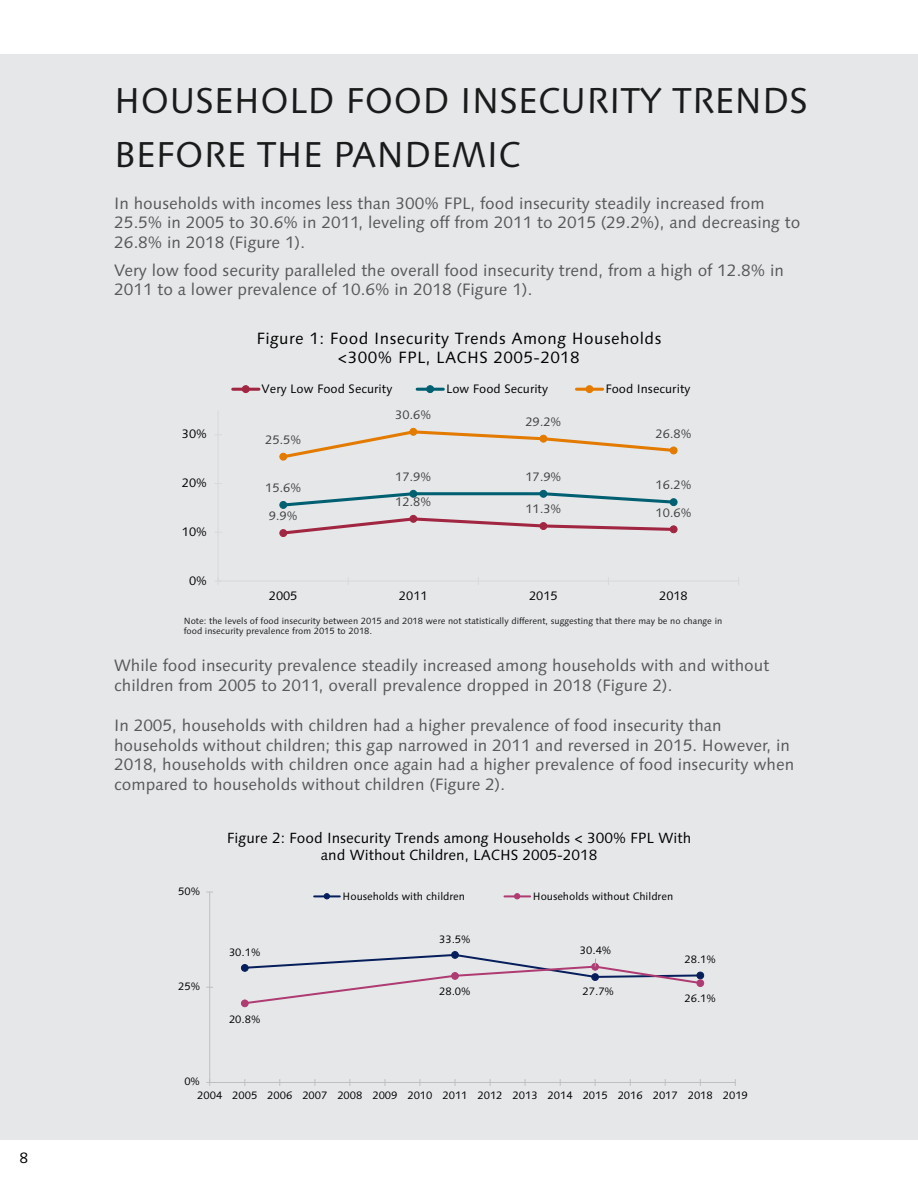
<style>
.page{position:relative;width:918px;height:1188px;background:#fff}
.page>*{position:absolute;margin:0;border:0;box-sizing:border-box;transform-origin:0 0}
.Title_page{font:36px/54px "Linotype Syntax";color:#1a1b1b}
.text_area{font:16.5px/19.8px "Linotype Syntax";color:#57585a}
.t1{font:16.35px/19.6px "Linotype Syntax";letter-spacing:.025em;color:#000;text-align:center}
.t2{font:15px "Linotype Syntax";color:#000001}
.t3{font:14.7px/17.7px "Linotype Syntax";color:#000;text-align:center}
.t4{font:12.3px "Linotype Syntax";letter-spacing:.005em;color:#000}
.t5{font:12.3px "Linotype Syntax";letter-spacing:.005em;color:#404040}
.t6{font:10.8px "Linotype Syntax";color:#000}
.text_area__w{font:9px/10.8px "Linotype Syntax";color:#1a1b1b}
</style>
<div class="page">
<div style="left:0;top:54px;width:918px;height:1086px;background:#e6e7e9"></div>
<hr style="left:218px;top:410px;width:1px;height:171px;background:#d9d9d9">
<hr style="left:218px;top:581px;width:521px;height:1px;background:#d9d9d9">
<svg style="left:285px;top:516px;width:392px;height:20px"></svg>
<div style="left:280px;top:530px;width:7px;height:7px;background:#a12641;border-radius:50%"></div>
<div style="left:279px;top:529px;width:8px;height:8px;border:1px solid #a12641;border-radius:50%"></div>
<div style="left:410px;top:515px;width:7px;height:7px;background:#a12641;border-radius:50%"></div>
<div style="left:409px;top:515px;width:8px;height:8px;border:1px solid #a12641;border-radius:50%"></div>
<div style="left:540px;top:523px;width:7px;height:6px;background:#a12641;border-radius:50%"></div>
<div style="left:539px;top:522px;width:8px;height:8px;border:1px solid #a12641;border-radius:50%"></div>
<div style="left:670px;top:526px;width:7px;height:7px;background:#a12641;border-radius:50%"></div>
<div style="left:670px;top:525px;width:8px;height:8px;border:1px solid #a12641;border-radius:50%"></div>
<svg style="left:285px;top:491px;width:392px;height:17px"></svg>
<div style="left:280px;top:502px;width:7px;height:6px;background:#006072;border-radius:50%"></div>
<div style="left:279px;top:501px;width:8px;height:8px;border:1px solid #006072;border-radius:50%"></div>
<div style="left:410px;top:490px;width:7px;height:7px;background:#006072;border-radius:50%"></div>
<div style="left:409px;top:490px;width:8px;height:8px;border:1px solid #006072;border-radius:50%"></div>
<div style="left:540px;top:490px;width:7px;height:7px;background:#006072;border-radius:50%"></div>
<div style="left:539px;top:490px;width:8px;height:8px;border:1px solid #006072;border-radius:50%"></div>
<div style="left:670px;top:499px;width:7px;height:7px;background:#006072;border-radius:50%"></div>
<div style="left:670px;top:498px;width:8px;height:8px;border:1px solid #006072;border-radius:50%"></div>
<svg style="left:280px;top:429px;width:397px;height:31px"></svg>
<div style="left:280px;top:453px;width:7px;height:7px;background:#e37b00;border-radius:50%"></div>
<div style="left:279px;top:453px;width:8px;height:8px;border:1px solid #e37b00;border-radius:50%"></div>
<div style="left:410px;top:428px;width:7px;height:7px;background:#e37b00;border-radius:50%"></div>
<div style="left:409px;top:428px;width:8px;height:8px;border:1px solid #e37b00;border-radius:50%"></div>
<div style="left:540px;top:435px;width:7px;height:7px;background:#e37b00;border-radius:50%"></div>
<div style="left:539px;top:435px;width:8px;height:8px;border:1px solid #e37b00;border-radius:50%"></div>
<div style="left:670px;top:447px;width:7px;height:7px;background:#e37b00;border-radius:50%"></div>
<div style="left:670px;top:447px;width:8px;height:7px;border:1px solid #e37b00;border-radius:50%"></div>
<hr style="left:233px;top:388px;width:26px;height:3px;background:#a12641">
<div style="left:242px;top:386px;width:7px;height:7px;background:#a12641;border-radius:50%"></div>
<div style="left:242px;top:385px;width:8px;height:8px;border:1px solid #a12641;border-radius:50%"></div>
<hr style="left:417px;top:388px;width:26px;height:3px;background:#006072">
<div style="left:427px;top:386px;width:7px;height:7px;background:#006072;border-radius:50%"></div>
<div style="left:426px;top:385px;width:8px;height:8px;border:1px solid #006072;border-radius:50%"></div>
<hr style="left:576px;top:388px;width:27px;height:3px;background:#e37b00">
<div style="left:586px;top:386px;width:7px;height:7px;background:#e37b00;border-radius:50%"></div>
<div style="left:586px;top:385px;width:7px;height:8px;border:1px solid #e37b00;border-radius:50%"></div>
<hr style="left:209px;top:892px;width:1px;height:190px;background:#bfbfbf">
<hr style="left:210px;top:1082px;width:525px;height:1px;background:#bfbfbf">
<div style="left:241px;top:964px;width:8px;height:8px;border:1px solid #061f5c;border-radius:50%"></div>
<div style="left:451px;top:951px;width:8px;height:8px;border:1px solid #061f5c;border-radius:50%"></div>
<div style="left:696px;top:972px;width:8px;height:7px;border:1px solid #061f5c;border-radius:50%"></div>
<div style="left:241px;top:999px;width:8px;height:8px;border:1px solid #ae3b72;border-radius:50%"></div>
<div style="left:696px;top:979px;width:8px;height:8px;border:1px solid #ae3b72;border-radius:50%"></div>
<svg style="left:243px;top:952px;width:460px;height:53px"></svg>
<hr style="left:314px;top:895px;width:26px;height:2px;background:#061f5c">
<svg style="left:324px;top:893px;width:6px;height:6px"></svg>
<hr style="left:504px;top:895px;width:26px;height:2px;background:#ae3b72">
<svg style="left:514px;top:893px;width:6px;height:6px"></svg>
<p class="t2" style="left:20px;top:1149px;width:10px">8</p>
<p class="Title_page" style="left:114px;top:74px;width:695px">HOUSEHOLD FOOD INSECURITY TRENDS<br>BEFORE THE PANDEMIC</p>
<p class="text_area" style="left:114px;top:193px;width:688px">In households with incomes less than 300% FPL, food insecurity steadily increased from<br>25.5% in 2005 to 30.6% in 2011, leveling off from 2011 to 2015 (29.2%), and decreasing to<br>26.8% in 2018 (Figure 1).</p>
<p class="text_area" style="left:114px;top:260px;width:671px">Very low food security paralleled the overall food insecurity trend, from a high of 12.8% in<br>2011 to a lower prevalence of 10.6% in 2018 (Figure 1).</p>
<p class="t1" style="left:256px;top:328px;width:407px">Figure 1: Food Insecurity Trends Among Households &lt;300% FPL, LACHS 2005-2018</p>
<p class="t4" style="left:262px;top:381px;width:132px">Very Low Food Security</p>
<p class="t4" style="left:446px;top:381px;width:104px">Low Food Security</p>
<p class="t4" style="left:605px;top:381px;width:86px">Food Insecurity</p>
<p class="t4" style="left:182px;top:427px;width:27px">30%</p>
<p class="t4" style="left:182px;top:476px;width:27px">20%</p>
<p class="t4" style="left:182px;top:524px;width:27px">10%</p>
<p class="t4" style="left:189px;top:573px;width:19px">0%</p>
<p class="t5" style="left:265px;top:433px;width:37px">25.5%</p>
<p class="t5" style="left:265px;top:481px;width:37px">15.6%</p>
<p class="t5" style="left:269px;top:509px;width:30px">9.9%</p>
<p class="t5" style="left:395px;top:408px;width:37px">30.6%</p>
<p class="t5" style="left:525px;top:414px;width:37px">29.2%</p>
<p class="t5" style="left:395px;top:470px;width:37px">17.9%</p>
<p class="t5" style="left:525px;top:470px;width:37px">17.9%</p>
<p class="t5" style="left:655px;top:426px;width:37px">26.8%</p>
<p class="t5" style="left:655px;top:478px;width:37px">16.2%</p>
<p class="t5" style="left:395px;top:495px;width:37px">12.8%</p>
<p class="t5" style="left:525px;top:502px;width:37px">11.3%</p>
<p class="t5" style="left:655px;top:505px;width:37px">10.6%</p>
<p class="t4" style="left:269px;top:589px;width:30px">2005</p>
<p class="t4" style="left:399px;top:589px;width:30px">2011</p>
<p class="t4" style="left:529px;top:589px;width:30px">2015</p>
<p class="t4" style="left:659px;top:589px;width:30px">2018</p>
<p class="text_area__w" style="left:184px;top:615px;width:540px">Note: the levels of food insecurity between 2015 and 2018 were not statistically different, suggesting that there may be no change in food insecurity prevalence from 2015 to 2018.</p>
<p class="text_area" style="left:114px;top:656px;width:657px">While food insecurity prevalence steadily increased among households with and without children from 2005 to 2011, overall prevalence dropped in 2018 (Figure 2).</p>
<p class="text_area" style="left:114px;top:715px;width:682px">In 2005, households with children had a higher prevalence of food insecurity than households without children; this gap narrowed in 2011 and reversed in 2015. However, in 2018, households with children once again had a higher prevalence of food insecurity when compared to households without children (Figure 2).</p>
<p class="t6" style="left:178px;top:885px;width:23px">50%</p>
<p class="t6" style="left:178px;top:980px;width:23px">25%</p>
<p class="t6" style="left:184px;top:1075px;width:17px">0%</p>
<p class="t3" style="left:227px;top:829px;width:466px">Figure 2: Food Insecurity Trends among Households &lt; 300% FPL With and Without Children, LACHS 2005-2018</p>
<p class="t6" style="left:343px;top:889px;width:124px">Households with children</p>
<p class="t6" style="left:533px;top:889px;width:142px">Households without Children</p>
<p class="t6" style="left:229px;top:946px;width:33px">30.1%</p>
<p class="t6" style="left:229px;top:1012px;width:33px">20.8%</p>
<p class="t6" style="left:439px;top:933px;width:33px">33.5%</p>
<p class="t6" style="left:439px;top:985px;width:33px">28.0%</p>
<p class="t6" style="left:580px;top:944px;width:33px">30.4%</p>
<p class="t6" style="left:583px;top:985px;width:33px">27.7%</p>
<p class="t6" style="left:685px;top:953px;width:33px">28.1%</p>
<p class="t6" style="left:685px;top:992px;width:33px">26.1%</p>
<p class="t6" style="left:197px;top:1089px;width:552px">2004 2005 2006 2007 2008 2009 2010 2011 2012 2013 2014 2015 2016 2017 2018 2019</p>
</div>
